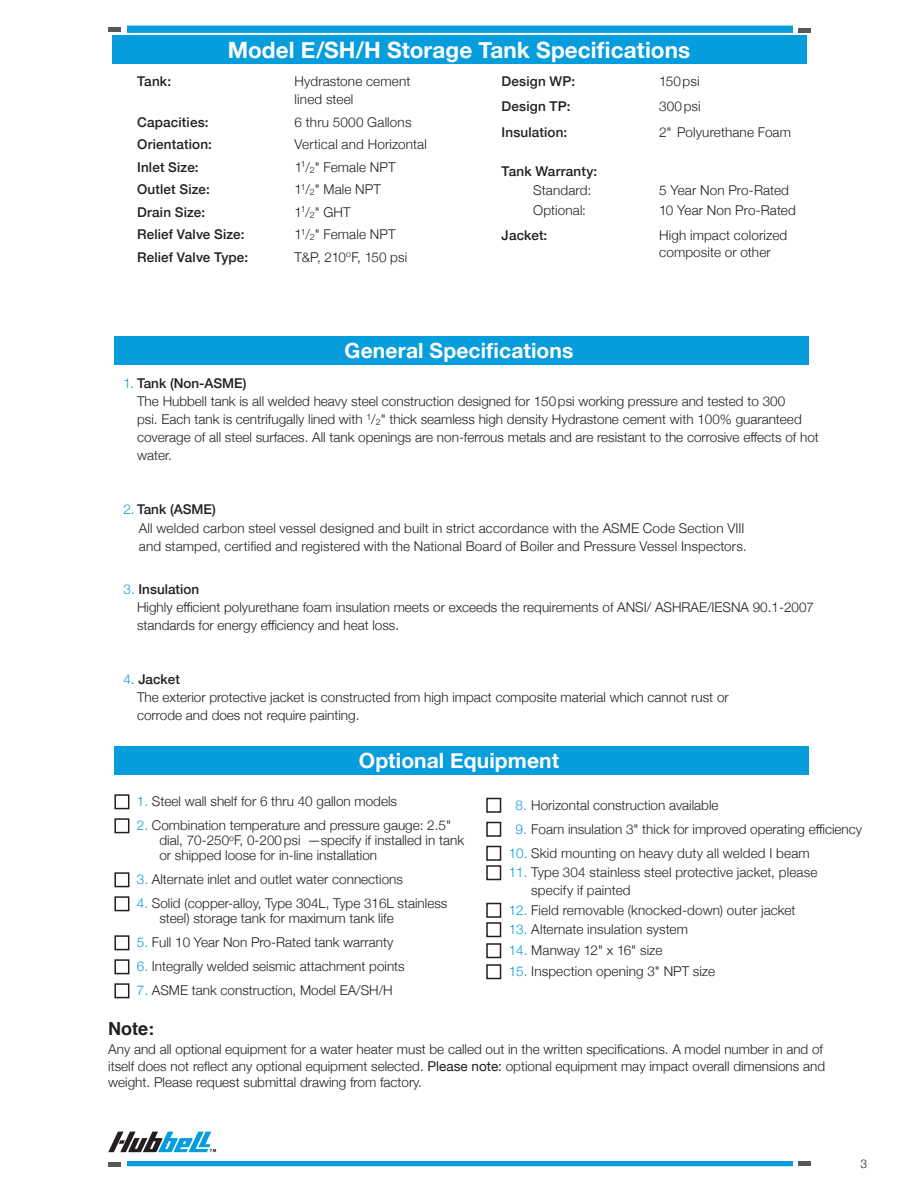
<style>
.page{position:relative;width:918px;height:1188px;background:#fff}
.page>*{position:absolute;margin:0;border:0;box-sizing:border-box;transform-origin:0 0}
.t1{font:700 22.5px "Helvetica Neue";letter-spacing:.005em;color:#fff}
.t2{font:700 21px "Helvetica Neue";letter-spacing:.005em;color:#fff}
.t3{font:700 18px "Helvetica";color:#231f20}
.t4{font:300 13.5px/18px "Helvetica Neue";color:#231f20}
.t5{font:500 13.5px "Helvetica Neue";letter-spacing:.01em;color:#231f20}
.t6{font:300 12px "Helvetica Neue";color:#231f20}
.s1{font-size:8.7px}
.s2{color:#009ddc}
.s3{font-weight:500}
.s4{font-weight:300;color:#009ddc}
.s5{color:#069ddc}
.s6{font-weight:400}
</style>
<div class="page">
<div style="left:115px;top:337px;width:694px;height:28px;background:#069ddc"></div>
<div style="left:112px;top:36px;width:694px;height:28px;background:#069ddc"></div>
<svg style="left:108px;top:1132px;width:108px;height:20px"></svg>
<hr style="left:108px;top:28px;width:13px;height:4px;background:#57585a">
<hr style="left:798px;top:28px;width:13px;height:4px;background:#57585a">
<div style="left:127px;top:26px;width:666px;height:7px;background:#069ddc;border:1px solid #069ddc"></div>
<div style="left:114px;top:794px;width:15px;height:15px;border:2px solid #231f20"></div>
<div style="left:114px;top:818px;width:15px;height:15px;border:2px solid #231f20"></div>
<div style="left:114px;top:872px;width:15px;height:15px;border:2px solid #231f20"></div>
<div style="left:114px;top:896px;width:15px;height:15px;border:2px solid #231f20"></div>
<div style="left:114px;top:935px;width:15px;height:15px;border:2px solid #231f20"></div>
<div style="left:114px;top:959px;width:15px;height:15px;border:2px solid #231f20"></div>
<div style="left:114px;top:983px;width:15px;height:15px;border:2px solid #231f20"></div>
<div style="left:486px;top:798px;width:15px;height:15px;border:2px solid #231f20"></div>
<div style="left:486px;top:822px;width:15px;height:15px;border:2px solid #231f20"></div>
<div style="left:486px;top:846px;width:15px;height:15px;border:2px solid #231f20"></div>
<div style="left:486px;top:865px;width:15px;height:15px;border:2px solid #231f20"></div>
<div style="left:486px;top:903px;width:15px;height:15px;border:2px solid #231f20"></div>
<div style="left:486px;top:922px;width:15px;height:15px;border:2px solid #231f20"></div>
<div style="left:486px;top:943px;width:15px;height:15px;border:2px solid #231f20"></div>
<div style="left:486px;top:964px;width:15px;height:15px;border:2px solid #231f20"></div>
<div style="left:115px;top:747px;width:694px;height:28px;background:#069ddc"></div>
<hr style="left:108px;top:1162px;width:13px;height:4px;background:#57585a">
<hr style="left:798px;top:1162px;width:13px;height:4px;background:#57585a">
<div style="left:127px;top:1161px;width:666px;height:5px;background:#069ddc"></div>
<h1 class="t1" style="left:228px;top:32px;width:464px">Model E/SH/H Storage Tank Specifications</h1>
<p class="t5" style="left:137px;top:71px;width:35px">Tank:</p>
<p class="t4" style="left:295px;top:72px;width:117px">Hydrastone cement lined steel</p>
<p class="t5" style="left:137px;top:111px;width:73px">Capacities:</p>
<p class="t4" style="left:295px;top:112px;width:118px">6 thru 5000 Gallons</p>
<p class="t5" style="left:137px;top:134px;width:76px">Orientation:</p>
<p class="t4" style="left:295px;top:135px;width:134px">Vertical and Horizontal</p>
<p class="t5" style="left:137px;top:156px;width:63px">Inlet Size:</p>
<p class="t4" style="left:295px;top:157px;width:103px">1<sup>1</sup>/<span class="s1">2</span>" Female NPT</p>
<p class="t5" style="left:137px;top:179px;width:74px">Outlet Size:</p>
<p class="t4" style="left:295px;top:180px;width:88px">1<sup>1</sup>/<span class="s1">2</span>" Male NPT</p>
<p class="t5" style="left:137px;top:201px;width:70px">Drain Size:</p>
<p class="t4" style="left:295px;top:202px;width:58px">1<sup>1</sup>/<span class="s1">2</span>" GHT</p>
<p class="t5" style="left:137px;top:224px;width:109px">Relief Valve Size:</p>
<p class="t4" style="left:295px;top:225px;width:103px">1<sup>1</sup>/<span class="s1">2</span>" Female NPT</p>
<p class="t5" style="left:137px;top:246px;width:113px">Relief Valve Type:</p>
<p class="t4" style="left:295px;top:247px;width:114px">T&amp;P, 210<sup>o</sup>F, 150 psi</p>
<p class="t5" style="left:502px;top:70px;width:75px">Design WP:</p>
<p class="t4" style="left:659px;top:71px;width:42px">150psi</p>
<p class="t5" style="left:502px;top:96px;width:70px">Design TP:</p>
<p class="t4" style="left:659px;top:96px;width:43px">300psi</p>
<p class="t5" style="left:502px;top:121px;width:67px">Insulation:</p>
<p class="t4" style="left:659px;top:122px;width:133px">2" Polyurethane Foam</p>
<p class="t5" style="left:502px;top:160px;width:97px">Tank Warranty:</p>
<p class="t4" style="left:533px;top:180px;width:60px">Standard:</p>
<p class="t4" style="left:659px;top:180px;width:131px">5 Year Non Pro-Rated</p>
<p class="t4" style="left:533px;top:200px;width:54px">Optional:</p>
<p class="t4" style="left:659px;top:200px;width:138px">10 Year Non Pro-Rated</p>
<p class="t5" style="left:502px;top:224px;width:47px">Jacket:</p>
<p class="t4" style="left:659px;top:226px;width:130px;line-height:16.5px">High impact colorized composite or other</p>
<h2 class="t2" style="left:345px;top:334px;width:230px">General Specifications</h2>
<p class="t4" style="left:137px;top:373px;width:683px;text-indent:-13px"><span class="s2">1.</span> <span class="s3">Tank (Non-ASME)<br></span>The Hubbell tank is all welded heavy steel construction designed for 150psi working pressure and tested to 300<br>psi. Each tank is centrifugally lined with <sup>1</sup>/<span class="s1">2</span>" thick seamless high density Hydrastone cement with 100% guaranteed coverage of all steel surfaces. All tank openings are non-ferrous metals and are resistant to the corrosive effects of hot water.</p>
<p class="t5" style="left:124px;top:499px;width:94px"><span class="s4">2.</span> Tank (ASME)</p>
<p class="t4" style="left:139px;top:519px;width:609px">All welded carbon steel vessel designed and built in strict accordance with the ASME Code Section VIII and stamped, certified and registered with the National Board of Boiler and Pressure Vessel Inspectors.</p>
<p class="t4" style="left:137px;top:579px;width:678px;text-indent:-14px"><span class="s2">3.</span> <span class="s3">Insulation<br></span>Highly efficient polyurethane foam insulation meets or exceeds the requirements of ANSI/ ASHRAE/IESNA 90.1-2007 standards for energy efficiency and heat loss.</p>
<p class="t4" style="left:137px;top:669px;width:593px;text-indent:-14px"><span class="s2">4.</span> <span class="s3">Jacket<br></span>The exterior protective jacket is constructed from high impact composite material which cannot rust or corrode and does not require painting.</p>
<h2 class="t2" style="left:359px;top:745px;width:202px">Optional Equipment</h2>
<p class="t4" style="left:137px;top:792px;width:262px"><span class="s5">1.</span> Steel wall shelf for 6 thru 40 gallon models</p>
<p class="t4" style="left:159px;top:817px;width:306px;line-height:15px;text-indent:-22px"><span class="s5">2.</span> Combination temperature and pressure gauge: 2.5" dial, 70-250<sup>o</sup>F, 0-200psi —specify if installed in tank or shipped loose for in-line installation</p>
<p class="t4" style="left:137px;top:870px;width:268px"><span class="s5">3.</span> Alternate inlet and outlet water connections</p>
<p class="t4" style="left:159px;top:895px;width:289px;line-height:15px;text-indent:-22px"><span class="s5">4.</span> Solid (copper-alloy, Type 304L, Type 316L stainless steel) storage tank for maximum tank life</p>
<p class="t4" style="left:137px;top:933px;width:258px"><span class="s5">5.</span> Full 10 Year Non Pro-Rated tank warranty</p>
<p class="t4" style="left:137px;top:957px;width:269px"><span class="s5">6.</span> Integrally welded seismic attachment points</p>
<p class="t4" style="left:137px;top:981px;width:257px"><span class="s5">7.</span> ASME tank construction, Model EA/SH/H</p>
<p class="t4" style="left:516px;top:795px;width:205px"><span class="s5">8.</span> Horizontal construction available</p>
<p class="t4" style="left:516px;top:819px;width:348px"><span class="s5">9.</span> Foam insulation 3" thick for improved operating efficiency</p>
<p class="t4" style="left:509px;top:843px;width:303px"><span class="s5">10.</span> Skid mounting on heavy duty all welded I beam</p>
<p class="t4" style="left:531px;top:862px;width:288px;text-indent:-23px"><span class="s5">11.</span> Type 304 stainless steel protective jacket, please specify if painted</p>
<p class="t4" style="left:509px;top:900px;width:288px"><span class="s5">12.</span> Field removable (knocked-down) outer jacket</p>
<p class="t4" style="left:509px;top:919px;width:181px"><span class="s5">13.</span> Alternate insulation system</p>
<p class="t4" style="left:509px;top:940px;width:155px"><span class="s5">14.</span> Manway 12" x 16" size</p>
<p class="t4" style="left:509px;top:961px;width:208px"><span class="s5">15.</span> Inspection opening 3" NPT size</p>
<h3 class="t3" style="left:108px;top:1014px;width:47px">Note:</h3>
<p class="t4" style="left:108px;top:1041px;width:718px;line-height:16.2px">Any and all optional equipment for a water heater must be called out in the written specifications. A model number in and of itself does not reflect any optional equipment selected. <span class="s6">Please note:</span> optional equipment may impact overall dimensions and weight. Please request submittal drawing from factory.</p>
<p class="t6" style="left:861px;top:1154px;width:8px">3</p>
</div>
